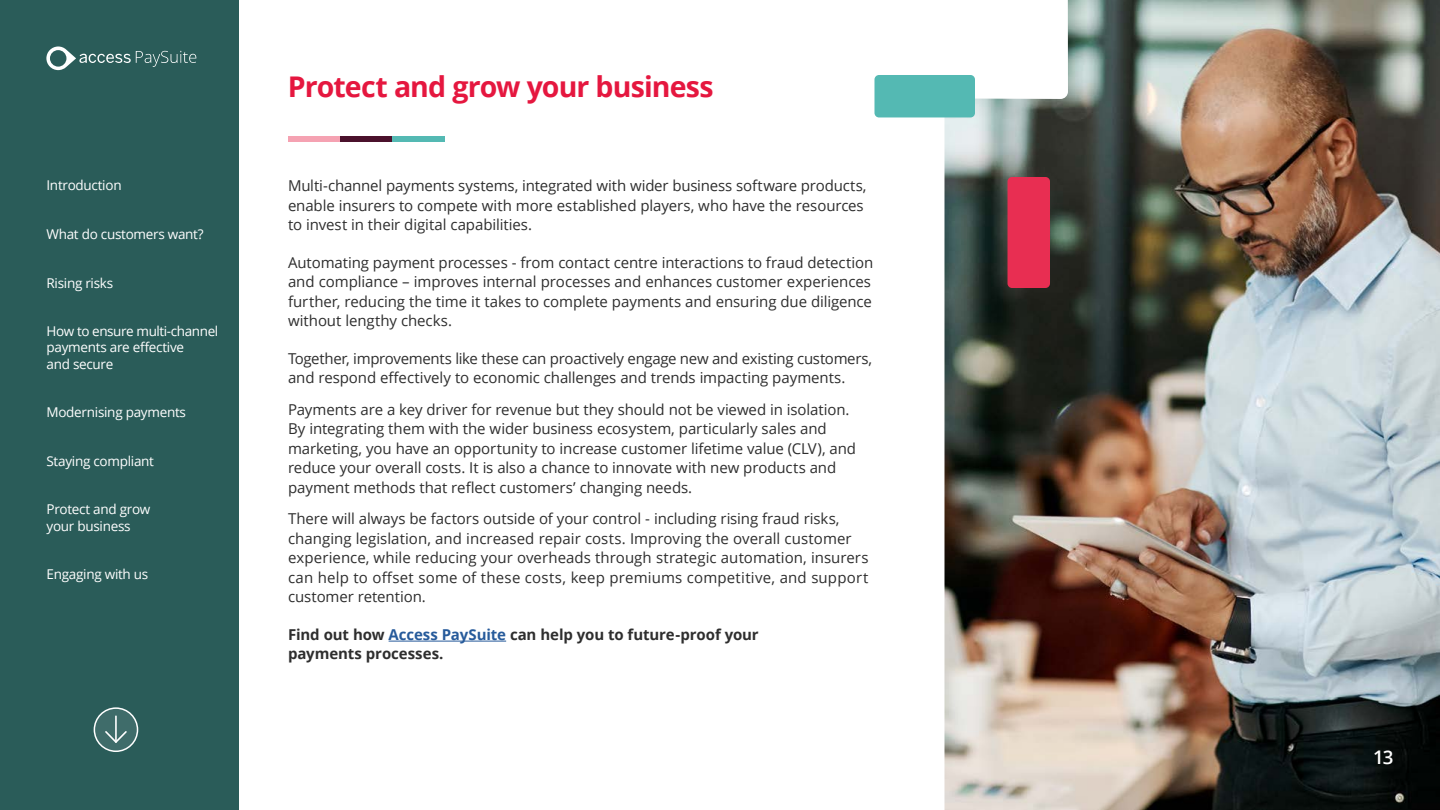
<style>
.page{position:relative;width:1440px;height:810px;background:#fff}
.page>*{position:absolute;margin:0;border:0;box-sizing:border-box;transform-origin:0 0}
.t1{font:700 28.5px "Open Sans";letter-spacing:-.03em;color:#e5173f}
.t2{font:600 18.75px "Open Sans";color:#fff}
.t3{font:15px/19.5px "Open Sans";letter-spacing:-.005em;color:#2e2e2e}
.t4{font:700 15px/19.5px "Open Sans";letter-spacing:-.005em;color:#2e2e2e}
.t5{font:13.5px/16.2px "Open Sans";letter-spacing:-.02em;color:#fff}
.s1{color:#275b9b}
</style>
<div class="page">
<img style="left:944px;top:0;width:496px;height:810px">
<div style="left:874px;top:75px;width:101px;height:42px;background:#54b9b3;border-radius:4px"></div>
<div style="left:1008px;top:177px;width:42px;height:111px;background:#e82e52;border-radius:4px"></div>
<div style="left:0;top:0;width:238px;height:810px;background:#2a5c59"></div>
<div style="left:94px;top:708px;width:44px;height:43px;background:#3f6c6a;border-radius:50%"></div>
<div style="left:94px;top:707px;width:44px;height:45px;border:2px solid #fff;border-radius:50%"></div>
<hr style="left:115px;top:715px;width:2px;height:28px;background:#fff">
<svg style="left:105px;top:731px;width:22px;height:12px"></svg>
<hr style="left:389px;top:641px;width:117px;height:1px;background:#275b9b">
<svg style="left:46px;top:46px;width:150px;height:24px"></svg>
<div style="left:288px;top:136px;width:52px;height:6px;background:#f5a2b2"></div>
<div style="left:340px;top:136px;width:53px;height:6px;background:#4b112c"></div>
<div style="left:393px;top:136px;width:52px;height:6px;background:#54b9b3"></div>
<p class="t5" style="left:46px;top:177px;width:77px">Introduction</p>
<p class="t5" style="left:46px;top:226px;width:159px">What do customers want?</p>
<p class="t5" style="left:46px;top:274px;width:68px">Rising risks</p>
<p class="t5" style="left:46px;top:323px;width:173px">How to ensure multi-channel payments are effective<br>and secure</p>
<p class="t5" style="left:46px;top:404px;width:141px">Modernising payments</p>
<p class="t5" style="left:46px;top:452px;width:109px">Staying compliant</p>
<p class="t5" style="left:46px;top:501px;width:105px">Protect and grow your business</p>
<p class="t5" style="left:46px;top:566px;width:103px">Engaging with us</p>
<h1 class="t1" style="left:288px;top:66px;width:427px">Protect and grow your business</h1>
<p class="t3" style="left:288px;top:176px;width:580px">Multi-channel payments systems, integrated with wider business software products, enable insurers to compete with more established players, who have the resources to invest in their digital capabilities.</p>
<p class="t3" style="left:288px;top:252px;width:587px">Automating payment processes - from contact centre interactions to fraud detection and compliance – improves internal processes and enhances customer experiences further, reducing the time it takes to complete payments and ensuring due diligence without lengthy checks.</p>
<p class="t3" style="left:288px;top:348px;width:586px">Together, improvements like these can proactively engage new and existing customers, and respond effectively to economic challenges and trends impacting payments.</p>
<p class="t3" style="left:288px;top:399px;width:570px">Payments are a key driver for revenue but they should not be viewed in isolation.<br>By integrating them with the wider business ecosystem, particularly sales and marketing, you have an opportunity to increase customer lifetime value (CLV), and reduce your overall costs. It is also a chance to innovate with new products and payment methods that reflect customers’ changing needs.</p>
<p class="t3" style="left:288px;top:509px;width:582px">There will always be factors outside of your control - including rising fraud risks, changing legislation, and increased repair costs. Improving the overall customer experience, while reducing your overheads through strategic automation, insurers can help to offset some of these costs, keep premiums competitive, and support customer retention.</p>
<p class="t4" style="left:288px;top:624px;width:472px">Find out how <span class="s1">Access PaySuite</span> can help you to future-proof your payments processes.</p>
<p class="t2" style="left:1373px;top:744px;width:22px">13</p>
</div>
